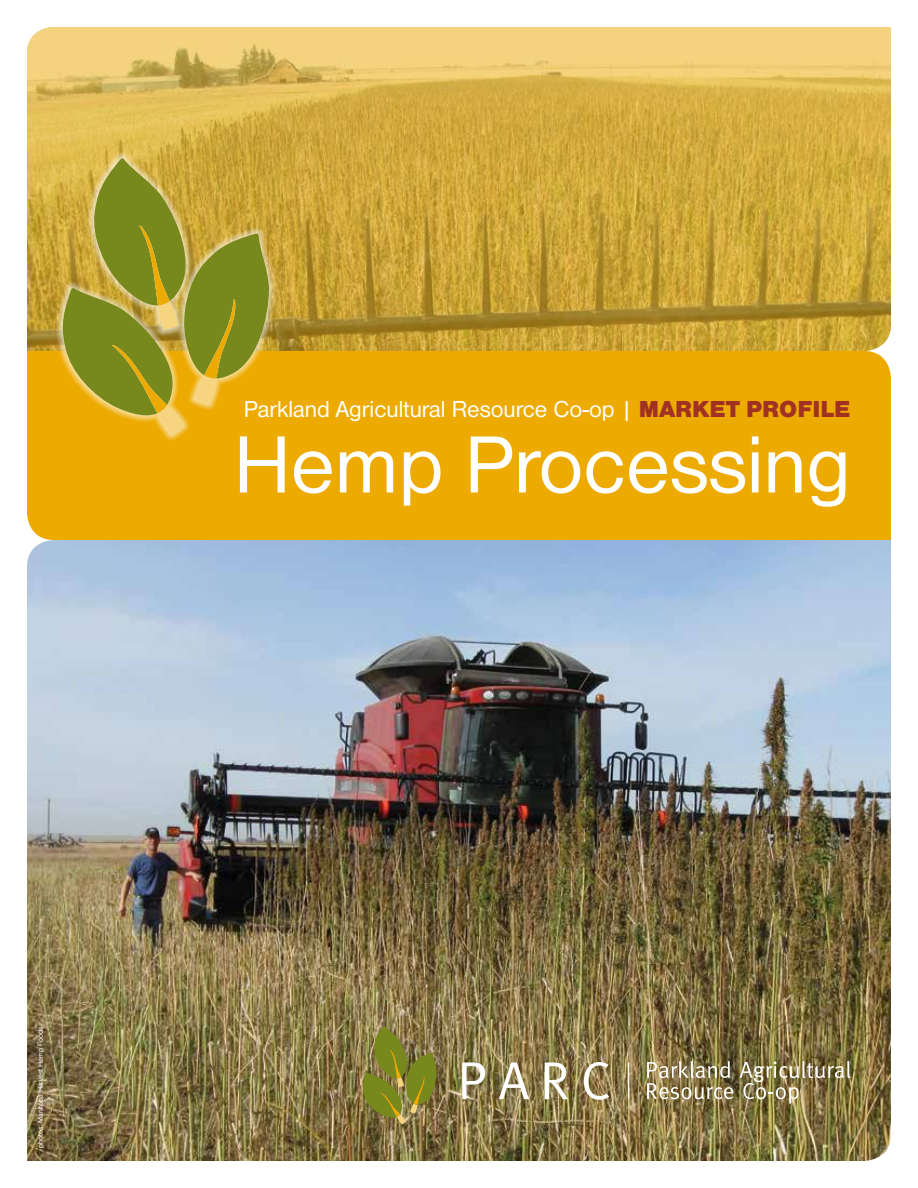
<style>
.page{position:relative;width:918px;height:1188px;background:#fff}
.page>*{position:absolute;margin:0;border:0;box-sizing:border-box;transform-origin:0 0}
.t1{font:84px "Nimbus San D";color:#fff}
.t2{font:24px "Nimbus San D";color:#fff}
.t3{font:7.5px "Nimbus San D";color:#fff}
.s1{font-family:"Nimbus San D Blac";color:#a03123}
</style>
<div class="page">
<div style="left:27px;top:351px;width:864px;height:189px;background:#edaa00"></div>
<img style="left:27px;top:27px;width:864px;height:324px">
<img style="left:27px;top:540px;width:864px;height:621px">
<img style="left:363px;top:1026px;width:74px;height:98px">
<svg style="left:462px;top:1062px;width:23px;height:37px"></svg>
<svg style="left:499px;top:1062px;width:30px;height:37px"></svg>
<svg style="left:545px;top:1063px;width:23px;height:36px"></svg>
<svg style="left:584px;top:1062px;width:25px;height:38px"></svg>
<svg style="left:647px;top:1061px;width:86px;height:38px;background:#a0936f"></svg>
<img style="left:740px;top:1061px;width:110px;height:43px">
<hr style="left:628px;top:1062px;width:1px;height:37px;background:#fff">
<svg style="left:56px;top:152px;width:220px;height:289px;background:#daaa29"></svg>
<svg style="left:63px;top:158px;width:206px;height:276px;background:#ad9d2a"></svg>
<p class="t2" style="left:244px;top:396px;width:608px">Parkland Agricultural Resource Co-op | <span class="s1">MARKET PROFILE</span></p>
<h1 class="t1" style="left:234px;top:418px;width:618px">Hemp Processing</h1>
<p class="t3" style="left:36px;top:1148px;width:123px;rotate:-90deg">photos: Manitoba Harvest Hemp Foods</p>
</div>
